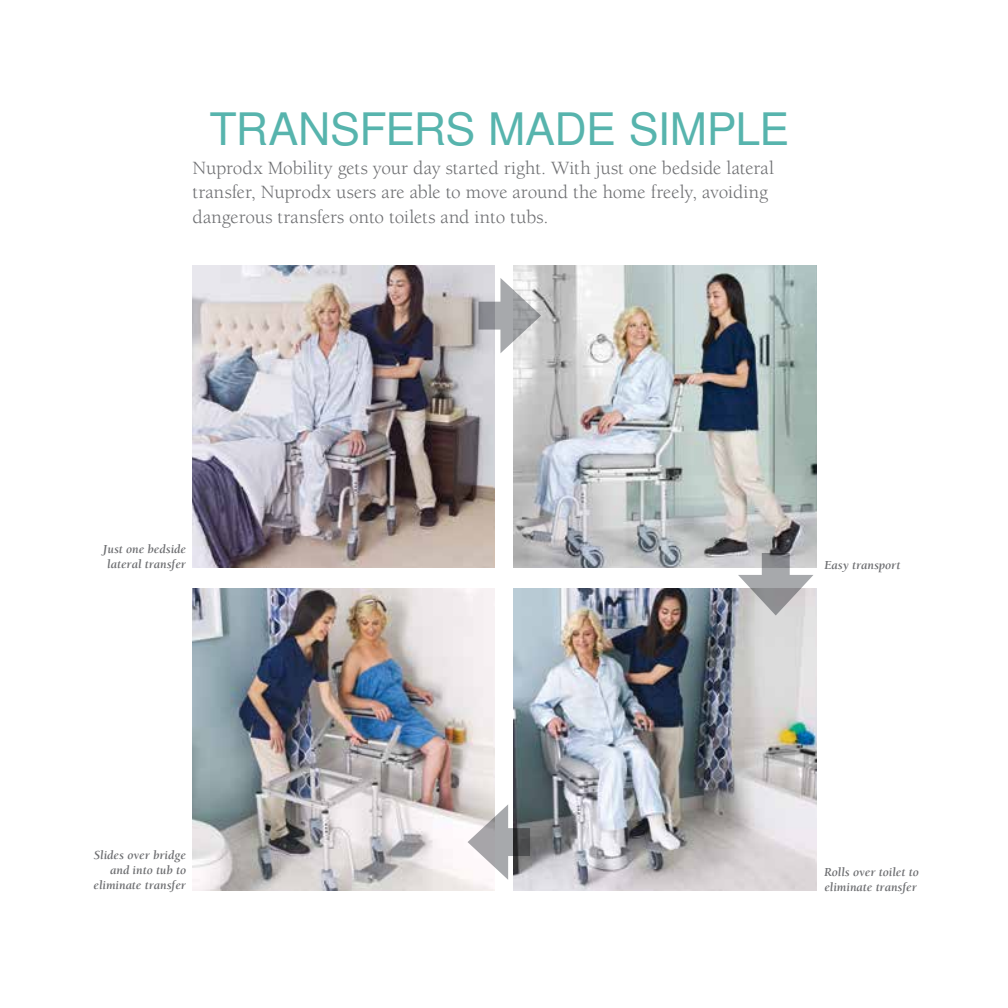
<style>
.page{position:relative;width:1008px;height:1008px;background:#fff}
.page>*{position:absolute;margin:0;border:0;box-sizing:border-box;transform-origin:0 0}
.t1{font:44.8px "Nimbus San L";letter-spacing:-.015em;color:#57b4ad}
.t2{font:19.25px/24.5px "Berkeley Std";color:#6d6e71}
.t3{font:italic 700 12.6px/15px "Berkeley Std";color:#6d6e71;text-align:center}
</style>
<div class="page">
<img style="left:192px;top:266px;width:303px;height:302px">
<img style="left:514px;top:266px;width:302px;height:302px">
<img style="left:192px;top:588px;width:303px;height:303px">
<img style="left:514px;top:588px;width:302px;height:303px">
<svg style="left:479px;top:302px;width:21px;height:28px"></svg>
<svg style="left:500px;top:278px;width:41px;height:75px;background:#c1c2c3"></svg>
<svg style="left:508px;top:828px;width:22px;height:28px"></svg>
<svg style="left:468px;top:804px;width:40px;height:76px"></svg>
<svg style="left:762px;top:553px;width:28px;height:22px"></svg>
<svg style="left:738px;top:575px;width:75px;height:40px;background:#b8b8ba"></svg>
<h1 class="t1" style="left:209px;top:97px;width:581px">TRANSFERS MADE SIMPLE</h1>
<p class="t2" style="left:192px;top:156px;width:583px">Nuprodx Mobility gets your day started right. With just one bedside lateral transfer, Nuprodx users are able to move around the home freely, avoiding dangerous transfers onto toilets and into tubs.</p>
<p class="t3" style="left:103px;top:542px;width:84px">Just one bedside lateral transfer</p>
<p class="t3" style="left:93px;top:848px;width:94px;text-align:right">Slides over bridge and into tub to eliminate transfer</p>
<p class="t3" style="left:824px;top:558px;width:78px">Easy transport</p>
<p class="t3" style="left:824px;top:864px;width:96px;text-align:left">Rolls over toilet to eliminate transfer</p>
</div>
